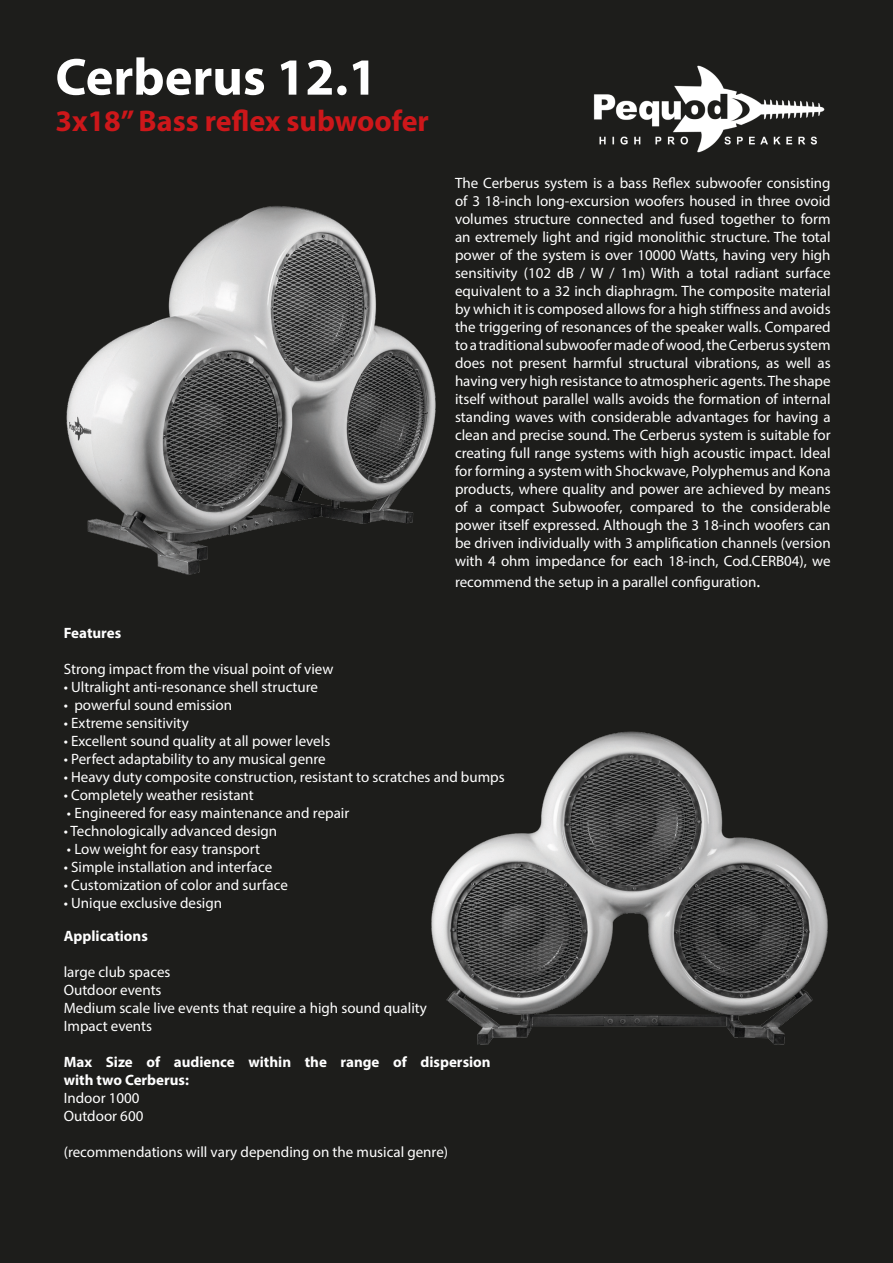
<style>
.page{position:relative;width:893px;height:1263px;background:#1d1d1b}
.page>*{position:absolute;margin:0;border:0;box-sizing:border-box;transform-origin:0 0}
.t1{font:700 52.5px "Myriad Pro";color:#fff}
.t2{font:700 30px "Myriad Pro";color:#cd171a}
.t3{font:15px/18px "Myriad Pro";color:#fff;text-align:justify}
.t4{font:700 15px/18px "Myriad Pro";color:#fff}
.s1{font-size:18px}
</style>
<div class="page">
<img style="left:423px;top:721px;width:412px;height:331px">
<img style="left:56px;top:199px;width:389px;height:381px">
<img style="left:587px;top:64px;width:242px;height:91px">
<p class="t1" style="left:55px;top:43px;width:323px">Cerberus 12.1</p>
<p class="t2" style="left:55px;top:101px;width:375px">3x18” Bass reflex subwoofer</p>
<p class="t3" style="left:455px;top:173px;width:377px">The Cerberus system is a bass Reflex subwoofer consisting of 3 18-inch long-excursion woofers housed in three ovoid volumes structure connected and fused together to form an extremely light and rigid monolithic structure. The total power of the system is over 10000 Watts, having very high sensitivity (102 dB / W / 1m) With a total radiant surface equivalent to a 32 inch diaphragm. The composite material by which it is composed allows for a high stiffness and avoids the triggering of resonances of the speaker walls. Compared to a traditional subwoofer made of wood, the Cerberus system does not present harmful structural vibrations, as well as having very high resistance to atmospheric agents. The shape itself without parallel walls avoids the formation of internal standing waves with considerable advantages for having a clean and precise sound. The Cerberus system is suitable for creating full range systems with high acoustic impact. Ideal for forming a system with Shockwave, Polyphemus and Kona products, where quality and power are achieved by means of a compact Subwoofer, compared to the considerable power itself expressed. Although the 3 18-inch woofers can be driven individually with 3 amplification channels (version with 4 ohm impedance for each 18-inch, Cod.CERB04), we</p>
<p class="t3" style="left:455px;top:573px;width:307px">recommend the setup in a parallel configuration<span class="s1">.</span></p>
<p class="t4" style="left:64px;top:623px;width:59px">Features</p>
<p class="t3" style="left:64px;top:659px;width:271px">Strong impact from the visual point of view</p>
<p class="t3" style="left:64px;top:677px;width:256px">• Ultralight anti-resonance shell structure</p>
<p class="t3" style="left:64px;top:695px;width:170px">• powerful sound emission</p>
<p class="t3" style="left:64px;top:713px;width:126px">• Extreme sensitivity</p>
<p class="t3" style="left:64px;top:731px;width:268px">• Excellent sound quality at all power levels</p>
<p class="t3" style="left:64px;top:749px;width:264px">• Perfect adaptability to any musical genre</p>
<p class="t3" style="left:64px;top:767px;width:442px">• Heavy duty composite construction, resistant to scratches and bumps</p>
<p class="t3" style="left:64px;top:785px;width:192px">• Completely weather resistant</p>
<p class="t3" style="left:67px;top:803px;width:284px">• Engineered for easy maintenance and repair</p>
<p class="t3" style="left:64px;top:821px;width:215px">• Technologically advanced design</p>
<p class="t3" style="left:67px;top:839px;width:195px">• Low weight for easy transport</p>
<p class="t3" style="left:64px;top:857px;width:210px">• Simple installation and interface</p>
<p class="t3" style="left:64px;top:875px;width:226px">• Customization of color and surface</p>
<p class="t3" style="left:64px;top:893px;width:160px">• Unique exclusive design</p>
<p class="t4" style="left:64px;top:926px;width:86px">Applications</p>
<p class="t3" style="left:64px;top:962px;width:108px">large club spaces</p>
<p class="t3" style="left:64px;top:980px;width:99px">Outdoor events</p>
<p class="t3" style="left:64px;top:998px;width:365px">Medium scale live events that require a high sound quality</p>
<p class="t3" style="left:64px;top:1016px;width:90px">Impact events</p>
<p class="t4" style="left:64px;top:1052px;width:428px">Max Size of audience within the range of dispersion with two Cerberus:</p>
<p class="t3" style="left:64px;top:1088px;width:77px">Indoor 1000</p>
<p class="t3" style="left:64px;top:1106px;width:81px">Outdoor 600</p>
<p class="t3" style="left:64px;top:1142px;width:386px">(recommendations will vary depending on the musical genre)</p>
</div>
